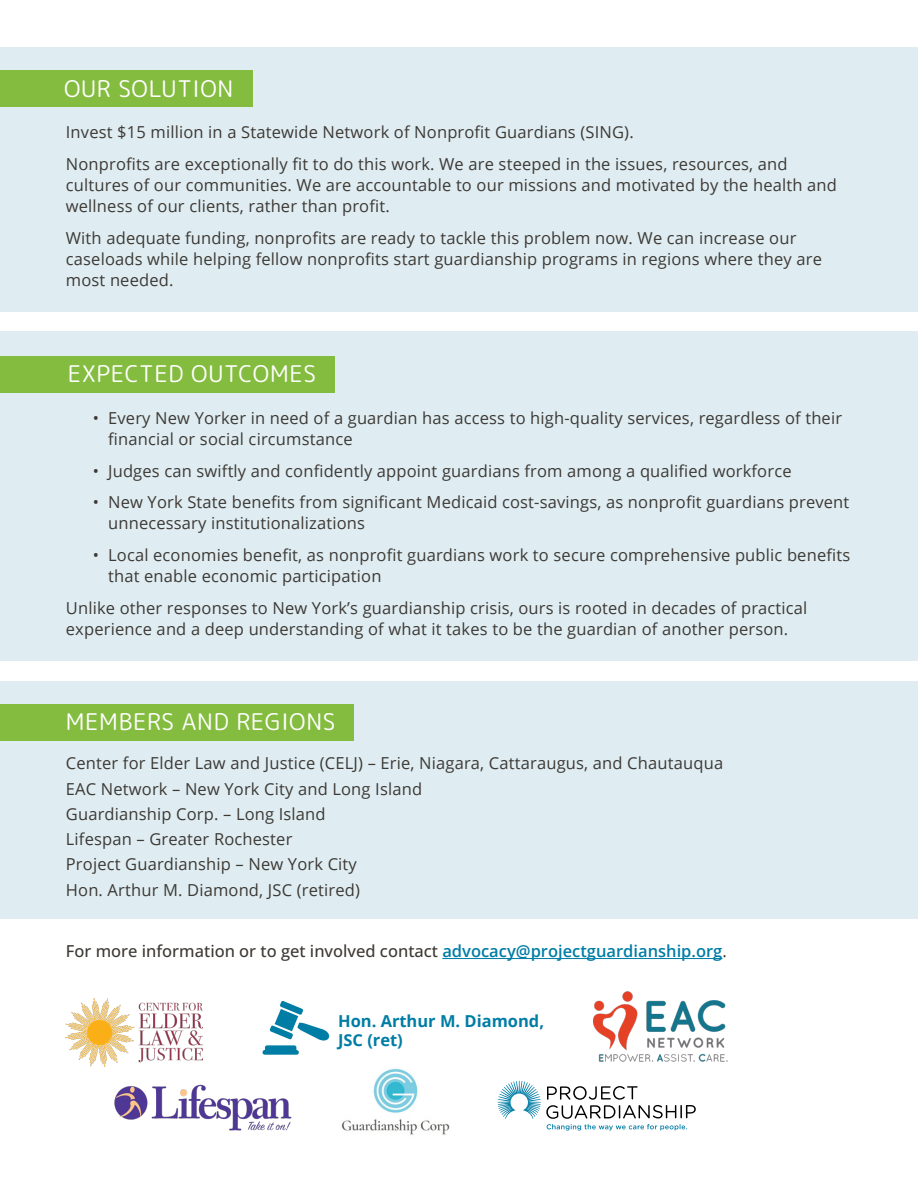
<style>
.page{position:relative;width:918px;height:1188px;background:#fff}
.page>*{position:absolute;margin:0;border:0;box-sizing:border-box;transform-origin:0 0}
.t1{font:22.95px "Rounded Mplus 1 c";letter-spacing:.03em;color:#fff}
.Body_copy{font:16.5px/21px "Open Sans";letter-spacing:.01em;color:#3d3935}
.Body_copy-2{font:500 16.5px "Open Sans";color:#3d3935}
.t2{font:700 16.5px/19px "Open Sans";color:#007da5}
.s1{font-weight:600;color:#007da5}
.s2{font-weight:400}
</style>
<div class="page">
<div style="left:0;top:47px;width:918px;height:264px;background:#dfedf2"></div>
<div style="left:11px;top:70px;width:242px;height:37px;background:#84bc40"></div>
<div style="left:0;top:70px;width:242px;height:37px;background:#84bc40"></div>
<div style="left:0;top:332px;width:918px;height:329px;background:#dfedf2"></div>
<div style="left:9px;top:356px;width:325px;height:37px;background:#84bc40"></div>
<div style="left:0;top:356px;width:325px;height:37px;background:#84bc40"></div>
<div style="left:0;top:681px;width:918px;height:238px;background:#dfedf2"></div>
<div style="left:9px;top:704px;width:345px;height:36px;background:#84bc40"></div>
<div style="left:0;top:704px;width:345px;height:36px;background:#84bc40"></div>
<hr style="left:442px;top:958px;width:280px;height:1px;background:#007da5">
<svg style="left:275px;top:1009px;width:23px;height:22px"></svg>
<svg style="left:280px;top:1001px;width:23px;height:14px"></svg>
<svg style="left:262px;top:1023px;width:67px;height:32px"></svg>
<svg style="left:498px;top:1081px;width:198px;height:50px"></svg>
<img style="left:342px;top:1068px;width:108px;height:67px">
<img style="left:66px;top:998px;width:137px;height:69px">
<img style="left:594px;top:991px;width:133px;height:70px">
<img style="left:115px;top:1084px;width:177px;height:47px">
<p class="t1" style="left:64px;top:72px;width:171px">OUR SOLUTION</p>
<p class="Body_copy" style="left:66px;top:121px;width:569px">Invest $15 million in a Statewide Network of Nonprofit Guardians (SING).</p>
<p class="Body_copy" style="left:66px;top:153px;width:773px">Nonprofits are exceptionally fit to do this work. We are steeped in the issues, resources, and cultures of our communities. We are accountable to our missions and motivated by the health and wellness of our clients, rather than profit.</p>
<p class="Body_copy" style="left:66px;top:227px;width:758px">With adequate funding, nonprofits are ready to tackle this problem now. We can increase our caseloads while helping fellow nonprofits start guardianship programs in regions where they are most needed.</p>
<p class="t1" style="left:68px;top:358px;width:250px">EXPECTED OUTCOMES</p>
<p class="Body_copy" style="left:108px;top:407px;width:735px;text-indent:-15px">• Every New Yorker in need of a guardian has access to high-quality services, regardless of their financial or social circumstance</p>
<p class="Body_copy" style="left:93px;top:460px;width:700px">• Judges can swiftly and confidently appoint guardians from among a qualified workforce</p>
<p class="Body_copy" style="left:108px;top:491px;width:743px;text-indent:-15px">• New York State benefits from significant Medicaid cost-savings, as nonprofit guardians prevent unnecessary institutionalizations</p>
<p class="Body_copy" style="left:108px;top:544px;width:744px;text-indent:-15px">• Local economies benefit, as nonprofit guardians work to secure comprehensive public benefits that enable economic participation</p>
<p class="Body_copy" style="left:66px;top:597px;width:743px">Unlike other responses to New York’s guardianship crisis, ours is rooted in decades of practical experience and a deep understanding of what it takes to be the guardian of another person.</p>
<p class="t1" style="left:66px;top:705px;width:271px">MEMBERS AND REGIONS</p>
<p class="Body_copy" style="left:66px;top:752px;width:659px">Center for Elder Law and Justice (CELJ) – Erie, Niagara, Cattaraugus, and Chautauqua</p>
<p class="Body_copy" style="left:66px;top:778px;width:358px">EAC Network – New York City and Long Island</p>
<p class="Body_copy" style="left:66px;top:803px;width:261px">Guardianship Corp. – Long Island</p>
<p class="Body_copy" style="left:66px;top:828px;width:228px">Lifespan – Greater Rochester</p>
<p class="Body_copy" style="left:66px;top:854px;width:293px">Project Guardianship – New York City</p>
<p class="Body_copy" style="left:66px;top:879px;width:296px">Hon. Arthur M. Diamond, JSC (retired)</p>
<p class="Body_copy-2" style="left:66px;top:940px;width:662px">For more information or to get involved contact <span class="s1">advocacy@projectguardianship.org</span><span class="s2">.</span></p>
<p class="t2" style="left:338px;top:1011px;width:208px">Hon. Arthur M. Diamond,<br>JSC (ret)</p>
</div>
